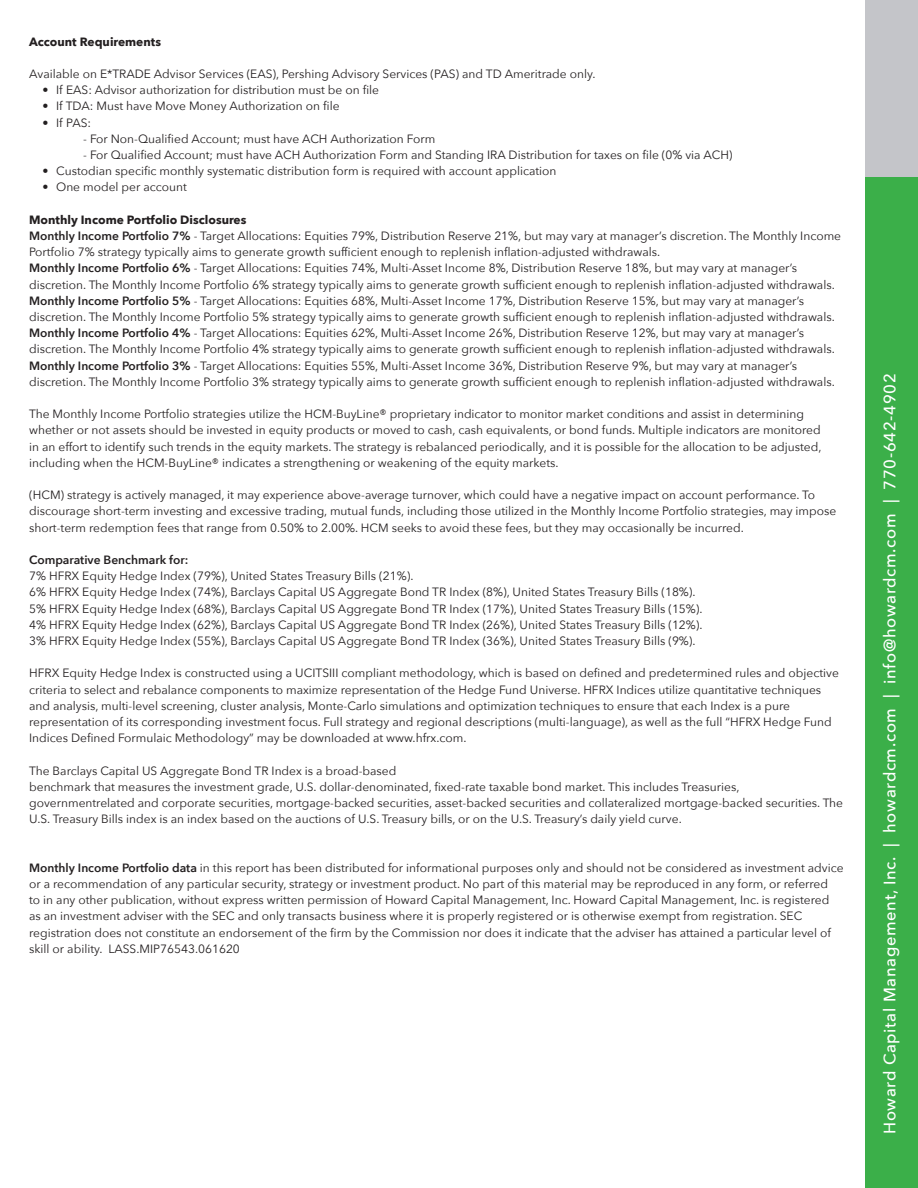
<style>
.page{position:relative;width:918px;height:1188px;background:#fff}
.page>*{position:absolute;margin:0;border:0;box-sizing:border-box;transform-origin:0 0}
.t1{font:500 16.5px "Avenir Next";letter-spacing:.04em;color:#fff}
.t2{font:12px/16.2px "Avenir Next";color:#231f20}
.t3{font:700 12px "Avenir Next";color:#231f20}
.t4{font:600 12px "Avenir Next";color:#231f20}
.s1{font-weight:600}
</style>
<div class="page">
<div style="left:866px;top:176px;width:52px;height:1012px;background:#3baf49"></div>
<div style="left:866px;top:0;width:52px;height:177px;background:#c4c5c9"></div>
<p class="t3" style="left:29px;top:31px;width:133px">Account Requirements</p>
<p class="t2" style="left:29px;top:65px;width:568px">Available on E*TRADE Advisor Services (EAS), Pershing Advisory Services (PAS) and TD Ameritrade only.</p>
<p class="t2" style="left:43px;top:81px;width:338px">• If EAS: Advisor authorization for distribution must be on file</p>
<p class="t2" style="left:43px;top:98px;width:299px">• If TDA: Must have Move Money Authorization on file</p>
<p class="t2" style="left:43px;top:114px;width:50px">• If PAS:</p>
<p class="t2" style="left:83px;top:130px;width:354px">- For Non-Qualified Account; must have ACH Authorization Form</p>
<p class="t2" style="left:83px;top:146px;width:651px">- For Qualified Account; must have ACH Authorization Form and Standing IRA Distribution for taxes on file (0% via ACH)</p>
<p class="t2" style="left:43px;top:162px;width:515px">• Custodian specific monthly systematic distribution form is required with account application</p>
<p class="t2" style="left:43px;top:179px;width:146px">• One model per account</p>
<p class="t3" style="left:29px;top:209px;width:219px">Monthly Income Portfolio Disclosures</p>
<p class="t2" style="left:29px;top:227px;width:814px"><span class="s1">Monthly Income Portfolio 7%</span> - Target Allocations: Equities 79%, Distribution Reserve 21%, but may vary at manager’s discretion. The Monthly Income<br>Portfolio 7% strategy typically aims to generate growth sufficient enough to replenish inflation-adjusted withdrawals.</p>
<p class="t2" style="left:29px;top:260px;width:807px"><span class="s1">Monthly Income Portfolio 6%</span> - Target Allocations: Equities 74%, Multi-Asset Income 8%, Distribution Reserve 18%, but may vary at manager’s discretion. The Monthly Income Portfolio 6% strategy typically aims to generate growth sufficient enough to replenish inflation-adjusted withdrawals.</p>
<p class="t2" style="left:29px;top:292px;width:807px"><span class="s1">Monthly Income Portfolio 5%</span> - Target Allocations: Equities 68%, Multi-Asset Income 17%, Distribution Reserve 15%, but may vary at manager’s discretion. The Monthly Income Portfolio 5% strategy typically aims to generate growth sufficient enough to replenish inflation-adjusted withdrawals.</p>
<p class="t2" style="left:29px;top:324px;width:807px"><span class="s1">Monthly Income Portfolio 4%</span> - Target Allocations: Equities 62%, Multi-Asset Income 26%, Distribution Reserve 12%, but may vary at manager’s discretion. The Monthly Income Portfolio 4% strategy typically aims to generate growth sufficient enough to replenish inflation-adjusted withdrawals.</p>
<p class="t2" style="left:29px;top:357px;width:807px"><span class="s1">Monthly Income Portfolio 3%</span> - Target Allocations: Equities 55%, Multi-Asset Income 36%, Distribution Reserve 9%, but may vary at manager’s discretion. The Monthly Income Portfolio 3% strategy typically aims to generate growth sufficient enough to replenish inflation-adjusted withdrawals.</p>
<p class="t2" style="left:29px;top:405px;width:794px">The Monthly Income Portfolio strategies utilize the HCM-BuyLine® proprietary indicator to monitor market conditions and assist in determining whether or not assets should be invested in equity products or moved to cash, cash equivalents, or bond funds. Multiple indicators are monitored in an effort to identify such trends in the equity markets. The strategy is rebalanced periodically, and it is possible for the allocation to be adjusted, including when the HCM-BuyLine® indicates a strengthening or weakening of the equity markets.</p>
<p class="t2" style="left:29px;top:486px;width:809px">(HCM) strategy is actively managed, it may experience above-average turnover, which could have a negative impact on account performance. To discourage short-term investing and excessive trading, mutual funds, including those utilized in the Monthly Income Portfolio strategies, may impose short-term redemption fees that range from 0.50% to 2.00%. HCM seeks to avoid these fees, but they may occasionally be incurred.</p>
<p class="t4" style="left:29px;top:550px;width:161px">Comparative Benchmark for:</p>
<p class="t2" style="left:29px;top:567px;width:386px">7% HFRX Equity Hedge Index (79%), United States Treasury Bills (21%).</p>
<p class="t2" style="left:29px;top:584px;width:668px">6% HFRX Equity Hedge Index (74%), Barclays Capital US Aggregate Bond TR Index (8%), United States Treasury Bills (18%).</p>
<p class="t2" style="left:29px;top:600px;width:675px">5% HFRX Equity Hedge Index (68%), Barclays Capital US Aggregate Bond TR Index (17%), United States Treasury Bills (15%).</p>
<p class="t2" style="left:29px;top:616px;width:675px">4% HFRX Equity Hedge Index (62%), Barclays Capital US Aggregate Bond TR Index (26%), United States Treasury Bills (12%).</p>
<p class="t2" style="left:29px;top:632px;width:668px">3% HFRX Equity Hedge Index (55%), Barclays Capital US Aggregate Bond TR Index (36%), United States Treasury Bills (9%).</p>
<p class="t2" style="left:29px;top:665px;width:811px">HFRX Equity Hedge Index is constructed using a UCITSIII compliant methodology, which is based on defined and predetermined rules and objective criteria to select and rebalance components to maximize representation of the Hedge Fund Universe. HFRX Indices utilize quantitative techniques and analysis, multi-level screening, cluster analysis, Monte-Carlo simulations and optimization techniques to ensure that each Index is a pure representation of its corresponding investment focus. Full strategy and regional descriptions (multi-language), as well as the full “HFRX Hedge Fund Indices Defined Formulaic Methodology” may be downloaded at www.hfrx.com.</p>
<p class="t2" style="left:29px;top:762px;width:369px">The Barclays Capital US Aggregate Bond TR Index is a broad-based</p>
<p class="t2" style="left:29px;top:778px;width:816px">benchmark that measures the investment grade, U.S. dollar-denominated, fixed-rate taxable bond market. This includes Treasuries, governmentrelated and corporate securities, mortgage-backed securities, asset-backed securities and collateralized mortgage-backed securities. The<br>U.S. Treasury Bills index is an index based on the auctions of U.S. Treasury bills, or on the U.S. Treasury’s daily yield curve.</p>
<p class="t2" style="left:29px;top:859px;width:816px"><span class="s1">Monthly Income Portfolio data</span> in this report has been distributed for informational purposes only and should not be considered as investment advice or a recommendation of any particular security, strategy or investment product. No part of this material may be reproduced in any form, or referred<br>to in any other publication, without express written permission of Howard Capital Management, Inc. Howard Capital Management, Inc. is registered as an investment adviser with the SEC and only transacts business where it is properly registered or is otherwise exempt from registration. SEC registration does not constitute an endorsement of the firm by the Commission nor does it indicate that the adviser has attained a particular level of skill or ability. LASS.MIP76543.061620</p>
<p class="t1" style="left:876px;top:1134px;width:762px;rotate:-90deg">Howard Capital Management, Inc. | howardcm.com | info@howardcm.com | 770-642-4902</p>
</div>
